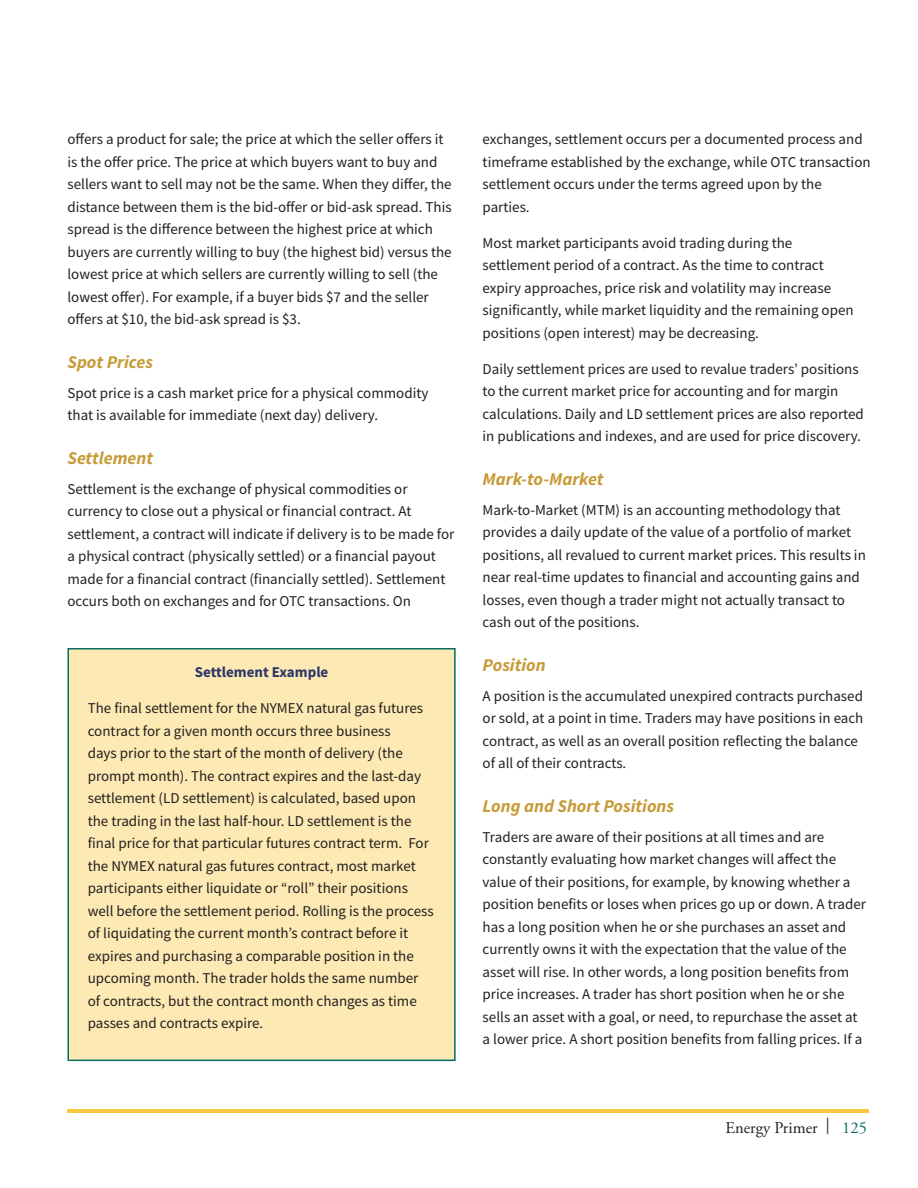
<style>
.page{position:relative;width:918px;height:1188px;background:#fff}
.page>*{position:absolute;margin:0;border:0;box-sizing:border-box;transform-origin:0 0}
.Heading_4{font:italic 700 18px "Source Sans Pro";color:#c79b38}
.t1{font:16.5px "Adobe Garamond Pro";color:#231f20}
.t2{font:15px/22.5px "Source Sans Pro";color:#231f20}
.t3{font:700 15px "Source Sans Pro";color:#2d3666}
.s1{color:#086c64}
</style>
<div class="page">
<hr style="left:68px;top:1109px;width:801px;height:4px;background:#fac743">
<div style="left:68px;top:648px;width:388px;height:413px;background:#fce9b3;border:2px solid #086c64"></div>
<p class="t2" style="left:68px;top:128px;width:386px">offers a product for sale; the price at which the seller offers it is the offer price. The price at which buyers want to buy and sellers want to sell may not be the same. When they differ, the distance between them is the bid-offer or bid-ask spread. This spread is the difference between the highest price at which buyers are currently willing to buy (the highest bid) versus the lowest price at which sellers are currently willing to sell (the lowest offer). For example, if a buyer bids $7 and the seller offers at $10, the bid-ask spread is $3.</p>
<p class="Heading_4" style="left:68px;top:350px;width:87px">Spot Prices</p>
<p class="t2" style="left:68px;top:381px;width:363px">Spot price is a cash market price for a physical commodity that is available for immediate (next day) delivery.</p>
<p class="Heading_4" style="left:68px;top:446px;width:87px">Settlement</p>
<p class="t2" style="left:68px;top:477px;width:389px">Settlement is the exchange of physical commodities or currency to close out a physical or financial contract. At settlement, a contract will indicate if delivery is to be made for a physical contract (physically settled) or a financial payout made for a financial contract (financially settled). Settlement occurs both on exchanges and for OTC transactions. On</p>
<p class="t3" style="left:195px;top:662px;width:135px">Settlement Example</p>
<p class="t2" style="left:88px;top:697px;width:348px">The final settlement for the NYMEX natural gas futures contract for a given month occurs three business<br>days prior to the start of the month of delivery (the prompt month). The contract expires and the last-day settlement (LD settlement) is calculated, based upon the trading in the last half-hour. LD settlement is the final price for that particular futures contract term. For the NYMEX natural gas futures contract, most market participants either liquidate or “roll” their positions well before the settlement period. Rolling is the process of liquidating the current month’s contract before it expires and purchasing a comparable position in the upcoming month. The trader holds the same number of contracts, but the contract month changes as time passes and contracts expire.</p>
<p class="t2" style="left:483px;top:128px;width:390px">exchanges, settlement occurs per a documented process and timeframe established by the exchange, while OTC transaction settlement occurs under the terms agreed upon by the parties.</p>
<p class="t2" style="left:483px;top:231px;width:373px">Most market participants avoid trading during the settlement period of a contract. As the time to contract expiry approaches, price risk and volatility may increase significantly, while market liquidity and the remaining open positions (open interest) may be decreasing.</p>
<p class="t2" style="left:483px;top:357px;width:383px">Daily settlement prices are used to revalue traders’ positions to the current market price for accounting and for margin calculations. Daily and LD settlement prices are also reported in publications and indexes, and are used for price discovery.</p>
<p class="Heading_4" style="left:483px;top:467px;width:122px">Mark-to-Market</p>
<p class="t2" style="left:483px;top:498px;width:385px">Mark-to-Market (MTM) is an accounting methodology that provides a daily update of the value of a portfolio of market positions, all revalued to current market prices. This results in near real-time updates to financial and accounting gains and losses, even though a trader might not actually transact to cash out of the positions.</p>
<p class="Heading_4" style="left:483px;top:653px;width:65px">Position</p>
<p class="t2" style="left:483px;top:684px;width:382px">A position is the accumulated unexpired contracts purchased or sold, at a point in time. Traders may have positions in each contract, as well as an overall position reflecting the balance of all of their contracts.</p>
<p class="Heading_4" style="left:483px;top:794px;width:193px">Long and Short Positions</p>
<p class="t2" style="left:483px;top:825px;width:385px">Traders are aware of their positions at all times and are constantly evaluating how market changes will affect the value of their positions, for example, by knowing whether a position benefits or loses when prices go up or down. A trader has a long position when he or she purchases an asset and currently owns it with the expectation that the value of the asset will rise. In other words, a long position benefits from price increases. A trader has short position when he or she sells an asset with a goal, or need, to repurchase the asset at a lower price. A short position benefits from falling prices. If a</p>
<p class="t1" style="left:725px;top:1118px;width:143px">Energy Primer | <span class="s1">125</span></p>
</div>
